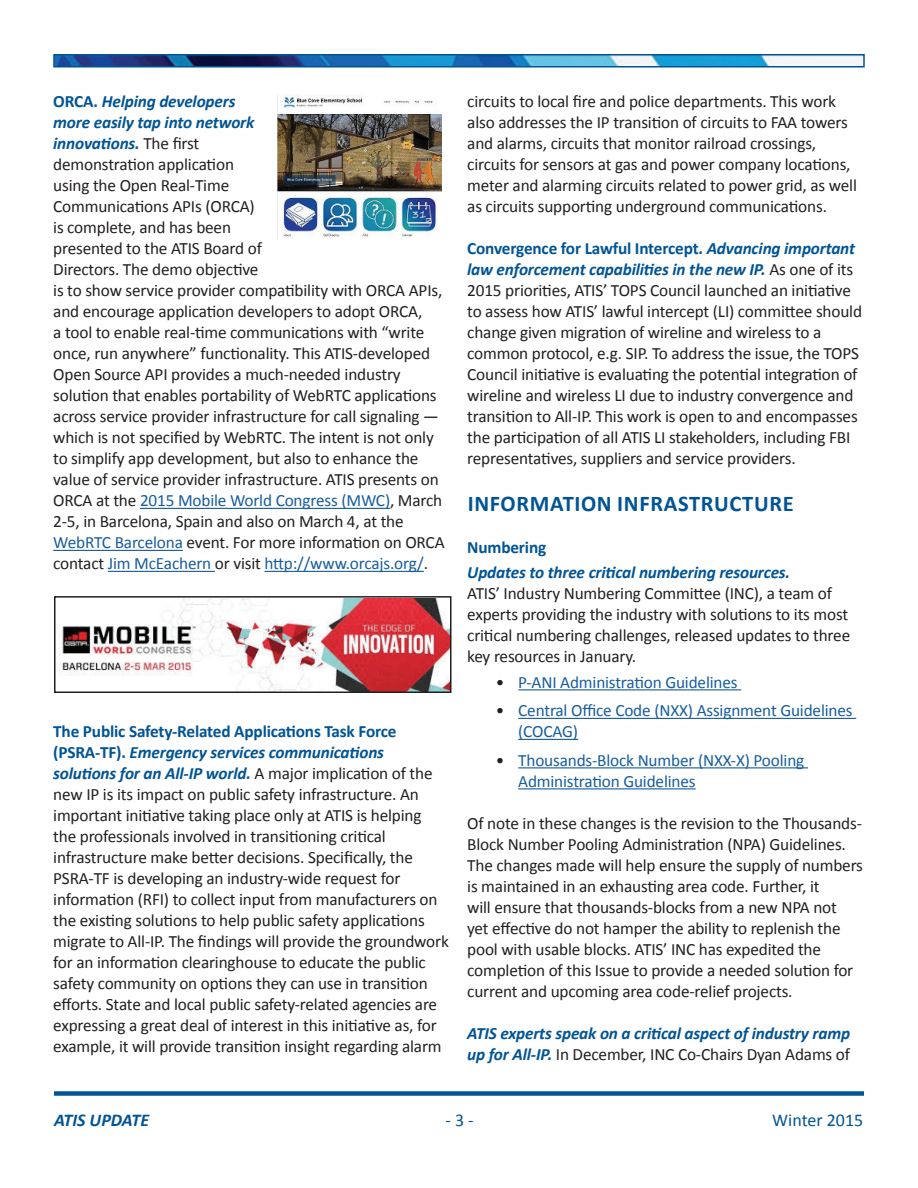
<style>
.page{position:relative;width:918px;height:1188px;background:#fff}
.page>*{position:absolute;margin:0;border:0;box-sizing:border-box;transform-origin:0 0}
.t1{font:700 22.5px "Calibri";letter-spacing:.03em;color:#005495}
.t2{font:18px "Calibri";color:#005495}
.t3{font:italic 700 18px "Calibri";color:#005495}
.t4{font:17.25px/21px "Calibri";letter-spacing:-.01em;color:#231f20}
.t5{font:17.25px/21px "Calibri";letter-spacing:-.01em;color:#175d9e}
.t6{font:italic 700 17.25px/21px "Calibri";letter-spacing:-.01em;color:#005495}
.t7{font:700 17.25px "Calibri";letter-spacing:-.01em;color:#005495}
.s1{font-weight:700;color:#005495}
.s2{font-weight:700;font-style:italic;color:#005495}
.s3{color:#175d9e}
.s4{color:#231f20}
.s5{font-weight:400;font-style:normal;color:#231f20}
</style>
<div class="page">
<div style="left:54px;top:1091px;width:810px;height:5px;background:#005495"></div>
<img style="left:56px;top:57px;width:806px;height:8px">
<div style="left:53px;top:54px;width:812px;height:14px;border:2px solid #005495"></div>
<hr style="left:140px;top:508px;width:250px;height:1px;background:#175d9e">
<hr style="left:53px;top:550px;width:130px;height:1px;background:#175d9e">
<hr style="left:108px;top:571px;width:107px;height:1px;background:#175d9e">
<hr style="left:264px;top:571px;width:160px;height:1px;background:#175d9e">
<hr style="left:518px;top:689px;width:223px;height:1px;background:#175d9e">
<hr style="left:518px;top:718px;width:338px;height:1px;background:#175d9e">
<hr style="left:518px;top:739px;width:60px;height:1px;background:#175d9e">
<hr style="left:518px;top:767px;width:290px;height:1px;background:#175d9e">
<hr style="left:518px;top:788px;width:178px;height:1px;background:#175d9e">
<img style="left:59px;top:599px;width:390px;height:91px">
<div style="left:54px;top:596px;width:398px;height:97px;border:2px solid #231f20"></div>
<img style="left:277px;top:94px;width:164px;height:145px">
<p class="t4" style="left:53px;top:91px;width:393px"><span class="s1">ORCA.</span> <span class="s2">Helping developers<br>more easily tap into network<br>innovations.</span> The first<br>demonstration application<br>using the Open Real-Time<br>Communications APIs (ORCA)<br>is complete, and has been<br>presented to the ATIS Board of<br>Directors. The demo objective<br>is to show service provider compatibility with ORCA APIs, and encourage application developers to adopt ORCA,<br>a tool to enable real-time communications with “write once, run anywhere” functionality. This ATIS-developed Open Source API provides a much-needed industry solution that enables portability of WebRTC applications across service provider infrastructure for call signaling — which is not specified by WebRTC. The intent is not only to simplify app development, but also to enhance the value of service provider infrastructure. ATIS presents on ORCA at the <span class="s3">2015 Mobile World Congress (MWC)</span>, March 2-5, in Barcelona, Spain and also on March 4, at the <span class="s3">WebRTC Barcelona</span> event. For more information on ORCA contact <span class="s3">Jim McEachern</span> or visit <span class="s3">http://www.orcajs.org/</span>.</p>
<p class="t4" style="left:53px;top:721px;width:397px"><span class="s1">The Public Safety-Related Applications Task Force (PSRA-TF).</span> <span class="s2">Emergency services communications solutions for an All-IP world.</span> A major implication of the new IP is its impact on public safety infrastructure. An important initiative taking place only at ATIS is helping the professionals involved in transitioning critical infrastructure make better decisions. Specifically, the PSRA-TF is developing an industry-wide request for information (RFI) to collect input from manufacturers on the existing solutions to help public safety applications migrate to All-IP. The findings will provide the groundwork for an information clearinghouse to educate the public safety community on options they can use in transition efforts. State and local public safety-related agencies are expressing a great deal of interest in this initiative as, for example, it will provide transition insight regarding alarm</p>
<p class="t4" style="left:467px;top:91px;width:391px">circuits to local fire and police departments. This work also addresses the IP transition of circuits to FAA towers and alarms, circuits that monitor railroad crossings, circuits for sensors at gas and power company locations, meter and alarming circuits related to power grid, as well as circuits supporting underground communications.</p>
<p class="t4" style="left:467px;top:238px;width:396px"><span class="s1">Convergence for Lawful Intercept.</span> <span class="s2">Advancing important law enforcement capabilities in the new IP.</span> As one of its 2015 priorities, ATIS’ TOPS Council launched an initiative to assess how ATIS’ lawful intercept (LI) committee should change given migration of wireline and wireless to a common protocol, e.g. SIP. To address the issue, the TOPS Council initiative is evaluating the potential integration of wireline and wireless LI due to industry convergence and transition to All-IP. This work is open to and encompasses the participation of all ATIS LI stakeholders, including FBI representatives, suppliers and service providers.</p>
<h1 class="t1" style="left:468px;top:489px;width:328px">INFORMATION INFRASTRUCTURE</h1>
<p class="t7" style="left:467px;top:536px;width:81px">Numbering</p>
<p class="t6" style="left:467px;top:562px;width:324px">Updates to three critical numbering resources.</p>
<p class="t4" style="left:467px;top:583px;width:385px">ATIS’ Industry Numbering Committee (INC), a team of experts providing the industry with solutions to its most critical numbering challenges, released updates to three key resources in January.</p>
<p class="t5" style="left:496px;top:672px;width:243px"><span class="s4">•</span> P-ANI Administration Guidelines</p>
<p class="t5" style="left:518px;top:700px;width:336px;text-indent:-22px"><span class="s4">•</span> Central Office Code (NXX) Assignment Guidelines (COCAG)</p>
<p class="t5" style="left:518px;top:750px;width:288px;text-indent:-22px"><span class="s4">•</span> Thousands-Block Number (NXX-X) Pooling<br>Administration Guidelines</p>
<p class="t4" style="left:467px;top:813px;width:397px">Of note in these changes is the revision to the Thousands-Block Number Pooling Administration (NPA) Guidelines.<br>The changes made will help ensure the supply of numbers is maintained in an exhausting area code. Further, it<br>will ensure that thousands-blocks from a new NPA not<br>yet effective do not hamper the ability to replenish the pool with usable blocks. ATIS’ INC has expedited the completion of this Issue to provide a needed solution for current and upcoming area code-relief projects.</p>
<p class="t6" style="left:467px;top:1023px;width:384px">ATIS experts speak on a critical aspect of industry ramp up for All-IP. <span class="s5">In December, INC Co-Chairs Dyan Adams of</span></p>
<p class="t3" style="left:54px;top:1109px;width:97px">ATIS UPDATE</p>
<p class="t2" style="left:446px;top:1109px;width:30px">- 3 -</p>
<p class="t2" style="left:772px;top:1109px;width:93px">Winter 2015</p>
</div>
